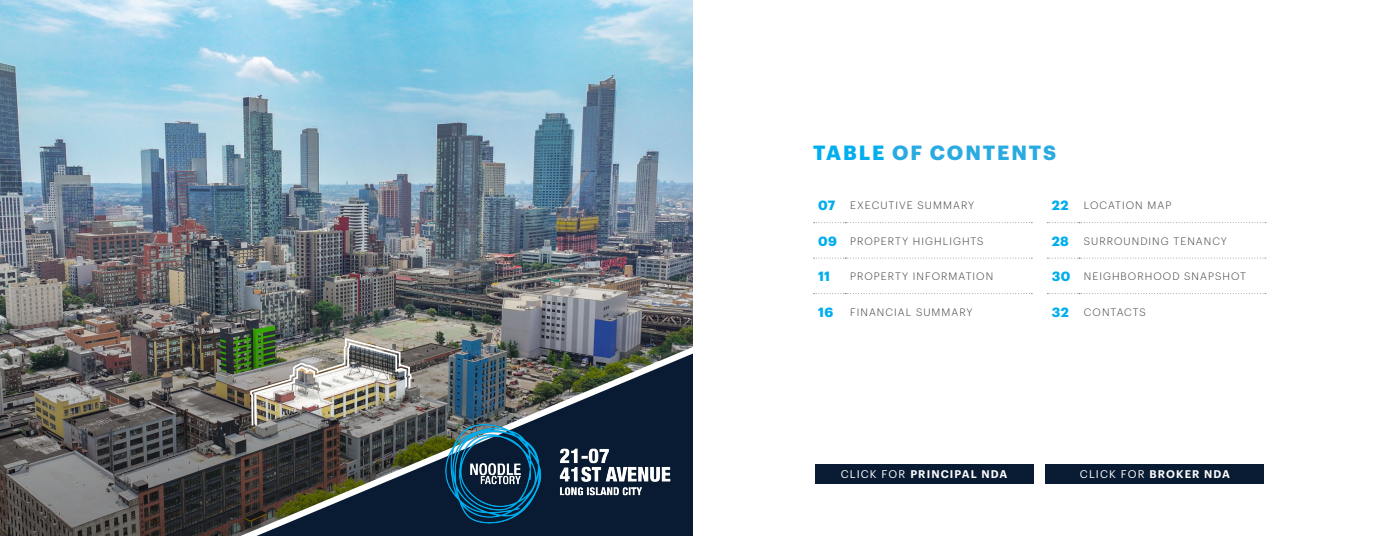
<style>
.page{position:relative;width:1386px;height:536px;background:#fff}
.page>*{position:absolute;margin:0;border:0;box-sizing:border-box;transform-origin:0 0}
.Title_-_Subline{font:700 20.12px "Graphik";letter-spacing:.095em;color:#29abe2}
.Body{font:700 13.12px "Graphik";letter-spacing:.025em;color:#00aeee}
.t1{font:600 10.85px "Graphik";letter-spacing:.1em;color:#fff}
.Body-2{font:300 10.5px "Graphik";letter-spacing:.1em;color:#3e3e3f}
.s1{color:#00aeef}
.s2{font-weight:400}
</style>
<div class="page">
<svg style="left:814px;top:222px;width:218px;height:1px"></svg>
<svg style="left:814px;top:257px;width:218px;height:1px"></svg>
<svg style="left:814px;top:293px;width:218px;height:1px"></svg>
<svg style="left:1047px;top:257px;width:219px;height:1px"></svg>
<svg style="left:1047px;top:293px;width:219px;height:1px"></svg>
<svg style="left:1047px;top:222px;width:219px;height:1px"></svg>
<div style="left:815px;top:464px;width:218px;height:19px;background:#081b33"></div>
<div style="left:1046px;top:464px;width:218px;height:19px;background:#081b33"></div>
<img style="left:0;top:0;width:693px;height:92px">
<img style="left:0;top:92px;width:693px;height:444px">
<img style="left:220px;top:322px;width:226px;height:135px">
<img style="left:249px;top:255px;width:164px;height:82px">
<img style="left:231px;top:337px;width:462px;height:199px">
<img style="left:444px;top:423px;width:229px;height:101px">
<p class="Title_-_Subline" style="left:813px;top:137px;width:244px"><span class="s1">TABLE</span> OF CONTENTS</p>
<p class="Body" style="left:818px;top:195px;width:19px">07</p>
<p class="Body-2" style="left:850px;top:197px;width:126px">EXECUTIVE SUMMARY</p>
<p class="Body" style="left:818px;top:231px;width:20px">09</p>
<p class="Body-2" style="left:850px;top:233px;width:135px">PROPERTY HIGHLIGHTS</p>
<p class="Body" style="left:818px;top:266px;width:14px">11</p>
<p class="Body-2" style="left:850px;top:268px;width:145px">PROPERTY INFORMATION</p>
<p class="Body" style="left:818px;top:302px;width:17px">16</p>
<p class="Body-2" style="left:850px;top:304px;width:124px">FINANCIAL SUMMARY</p>
<p class="Body" style="left:1052px;top:195px;width:18px">22</p>
<p class="Body-2" style="left:1084px;top:197px;width:89px">LOCATION MAP</p>
<p class="Body" style="left:1052px;top:231px;width:19px">28</p>
<p class="Body-2" style="left:1084px;top:233px;width:144px">SURROUNDING TENANCY</p>
<p class="Body" style="left:1052px;top:266px;width:20px">30</p>
<p class="Body-2" style="left:1084px;top:268px;width:164px">NEIGHBORHOOD SNAPSHOT</p>
<p class="Body" style="left:1052px;top:302px;width:19px">32</p>
<p class="Body-2" style="left:1084px;top:304px;width:63px">CONTACTS</p>
<p class="t1" style="left:841px;top:466px;width:168px"><span class="s2">CLICK FOR</span> PRINCIPAL NDA</p>
<p class="t1" style="left:1080px;top:466px;width:151px"><span class="s2">CLICK FOR</span> BROKER NDA</p>
</div>
